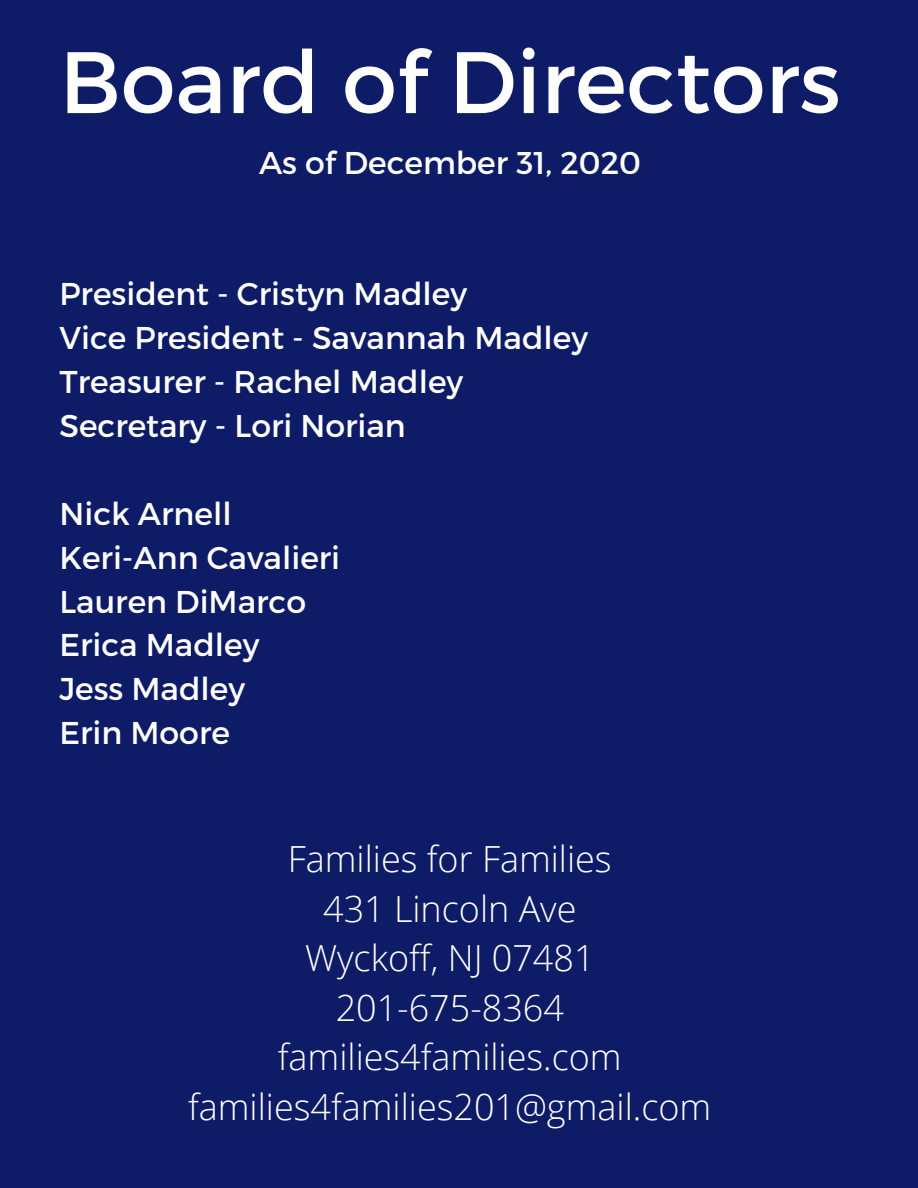
<style>
.page{position:relative;width:918px;height:1188px;background:#0e1b66}
.page>*{position:absolute;margin:0;border:0;box-sizing:border-box;transform-origin:0 0}
.t1{font:87px "Montserrat";color:#fff}
.t2{font:300 36px "Open Sans";color:#fff}
.t3{font:31.5px "Montserrat";color:#fff}
</style>
<div class="page">
<p class="t1" style="left:59px;top:26px;width:783px">Board of Directors</p>
<p class="t3" style="left:259px;top:142px;width:383px">As of December 31, 2020</p>
<p class="t3" style="left:59px;top:274px;width:409px">President - Cristyn Madley</p>
<p class="t3" style="left:59px;top:318px;width:530px">Vice President - Savannah Madley</p>
<p class="t3" style="left:59px;top:362px;width:405px">Treasurer - Rachel Madley</p>
<p class="t3" style="left:59px;top:405px;width:348px">Secretary - Lori Norian</p>
<p class="t3" style="left:59px;top:493px;width:174px">Nick Arnell</p>
<p class="t3" style="left:59px;top:537px;width:282px">Keri-Ann Cavalieri</p>
<p class="t3" style="left:59px;top:581px;width:248px">Lauren DiMarco</p>
<p class="t3" style="left:59px;top:625px;width:201px">Erica Madley</p>
<p class="t3" style="left:59px;top:669px;width:187px">Jess Madley</p>
<p class="t3" style="left:59px;top:713px;width:172px">Erin Moore</p>
<p class="t2" style="left:288px;top:834px;width:325px">Families for Families</p>
<p class="t2" style="left:323px;top:884px;width:255px">431 Lincoln Ave</p>
<p class="t2" style="left:305px;top:933px;width:291px">Wyckoff, NJ 07481</p>
<p class="t2" style="left:336px;top:983px;width:230px">201-675-8364</p>
<p class="t2" style="left:278px;top:1032px;width:345px">families4families.com</p>
<p class="t2" style="left:188px;top:1082px;width:525px">families4families201@gmail.com</p>
</div>
